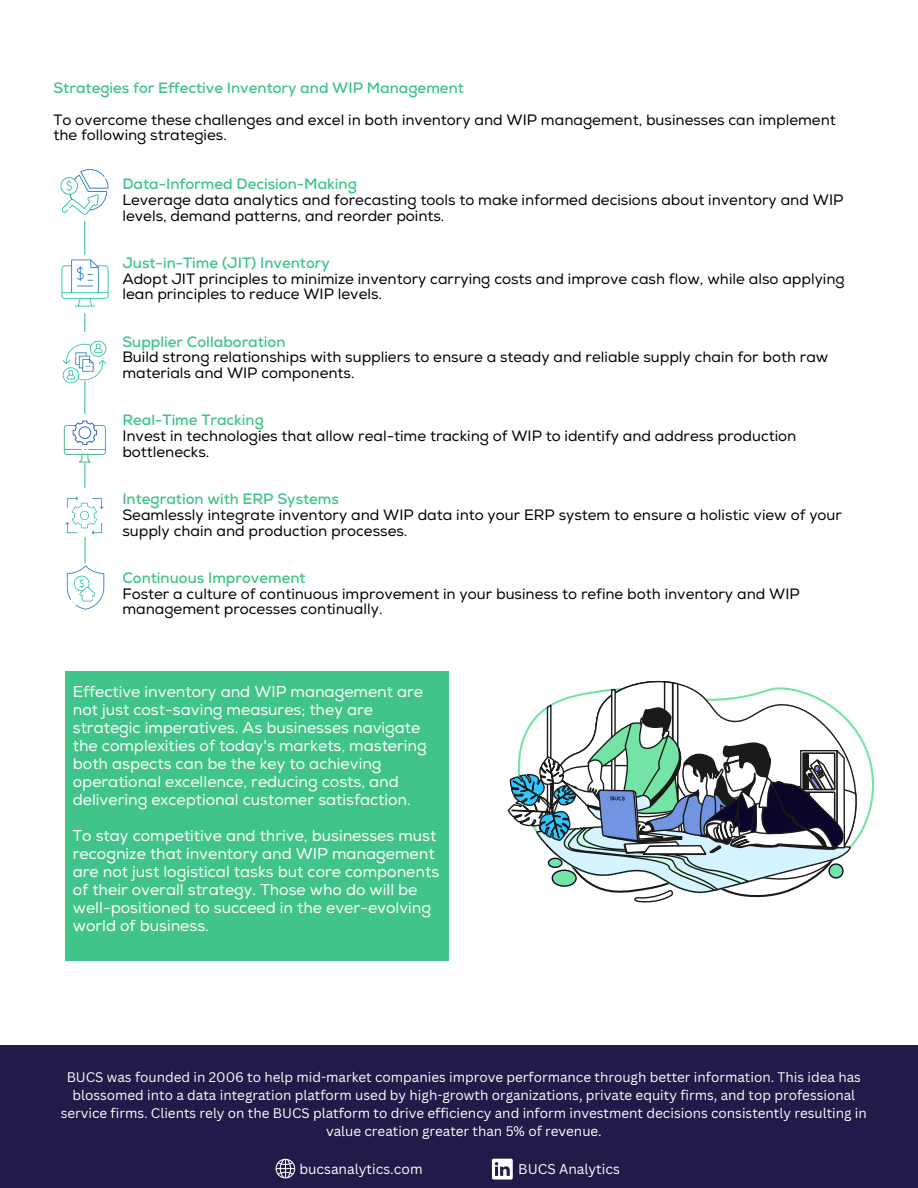
<style>
.page{position:relative;width:918px;height:1188px;background:#fff}
.page>*{position:absolute;margin:0;border:0;box-sizing:border-box;transform-origin:0 0}
.t1{font:15.75px/18px "Nexa";color:#fff}
.t2{font:15px/15.8px "Nexa";color:#000}
.t3{font:700 15px "Nexa";color:#41c489}
.t4{font:13.65px "Canva Sans";color:#fff}
.t5{font:13.5px/18px "Canva Sans";color:#fff;text-align:center}
</style>
<div class="page">
<div style="left:66px;top:671px;width:383px;height:290px;background:#41c489"></div>
<div style="left:0;top:1046px;width:918px;height:142px;background:#221b49"></div>
<svg style="left:275px;top:1158px;width:21px;height:21px"></svg>
<svg style="left:492px;top:1159px;width:21px;height:21px"></svg>
<hr style="left:84px;top:195px;width:2px;height:399px;background:#41c489">
<div style="left:61px;top:255px;width:48px;height:57px;background:#fff"></div>
<div style="left:61px;top:333px;width:48px;height:48px;background:#fff"></div>
<div style="left:61px;top:415px;width:48px;height:48px;background:#fff"></div>
<div style="left:61px;top:489px;width:48px;height:48px;background:#fff"></div>
<div style="left:61px;top:563px;width:48px;height:48px;background:#fff"></div>
<div style="left:61px;top:163px;width:48px;height:58px;background:#fff"></div>
<svg style="left:63px;top:420px;width:43px;height:43px"></svg>
<img style="left:61px;top:259px;width:48px;height:48px">
<img style="left:63px;top:340px;width:44px;height:44px">
<img style="left:61px;top:169px;width:48px;height:46px">
<img style="left:66px;top:497px;width:38px;height:38px">
<img style="left:66px;top:566px;width:39px;height:43px">
<svg style="left:507px;top:681px;width:344px;height:221px"></svg>
<p class="t3" style="left:53px;top:79px;width:412px">Strategies for Effective Inventory and WIP Management</p>
<p class="t2" style="left:53px;top:112px;width:784px">To overcome these challenges and excel in both inventory and WIP management, businesses can implement the following strategies.</p>
<p class="t3" style="left:122px;top:175px;width:236px">Data-Informed Decision-Making</p>
<p class="t2" style="left:122px;top:192px;width:723px">Leverage data analytics and forecasting tools to make informed decisions about inventory and WIP levels, demand patterns, and reorder points.</p>
<p class="t3" style="left:122px;top:254px;width:209px">Just-in-Time (JIT) Inventory</p>
<p class="t2" style="left:122px;top:271px;width:724px">Adopt JIT principles to minimize inventory carrying costs and improve cash flow, while also applying lean principles to reduce WIP levels.</p>
<p class="t3" style="left:122px;top:333px;width:165px">Supplier Collaboration</p>
<p class="t2" style="left:122px;top:350px;width:708px">Build strong relationships with suppliers to ensure a steady and reliable supply chain for both raw materials and WIP components.</p>
<p class="t3" style="left:122px;top:411px;width:143px">Real-Time Tracking</p>
<p class="t2" style="left:122px;top:429px;width:676px">Invest in technologies that allow real-time tracking of WIP to identify and address production bottlenecks.</p>
<p class="t3" style="left:122px;top:490px;width:218px">Integration with ERP Systems</p>
<p class="t2" style="left:122px;top:507px;width:721px">Seamlessly integrate inventory and WIP data into your ERP system to ensure a holistic view of your supply chain and production processes.</p>
<p class="t3" style="left:122px;top:569px;width:185px">Continuous Improvement</p>
<p class="t2" style="left:122px;top:586px;width:679px">Foster a culture of continuous improvement in your business to refine both inventory and WIP management processes continually.</p>
<p class="t1" style="left:73px;top:684px;width:355px">Effective inventory and WIP management are not just cost-saving measures; they are strategic imperatives. As businesses navigate the complexities of today's markets, mastering both aspects can be the key to achieving operational excellence, reducing costs, and delivering exceptional customer satisfaction.</p>
<p class="t1" style="left:73px;top:828px;width:368px">To stay competitive and thrive, businesses must recognize that inventory and WIP management are not just logistical tasks but core components of their overall strategy. Those who do will be well-positioned to succeed in the ever-evolving world of business.</p>
<p class="t5" style="left:61px;top:1068px;width:808px">BUCS was founded in 2006 to help mid-market companies improve performance through better information. This idea has blossomed into a data integration platform used by high-growth organizations, private equity firms, and top professional service firms. Clients rely on the BUCS platform to drive efficiency and inform investment decisions consistently resulting in value creation greater than 5% of revenue.</p>
<p class="t4" style="left:299px;top:1159px;width:125px">bucsanalytics.com</p>
<p class="t4" style="left:518px;top:1160px;width:103px">BUCS Analytics</p>
</div>
